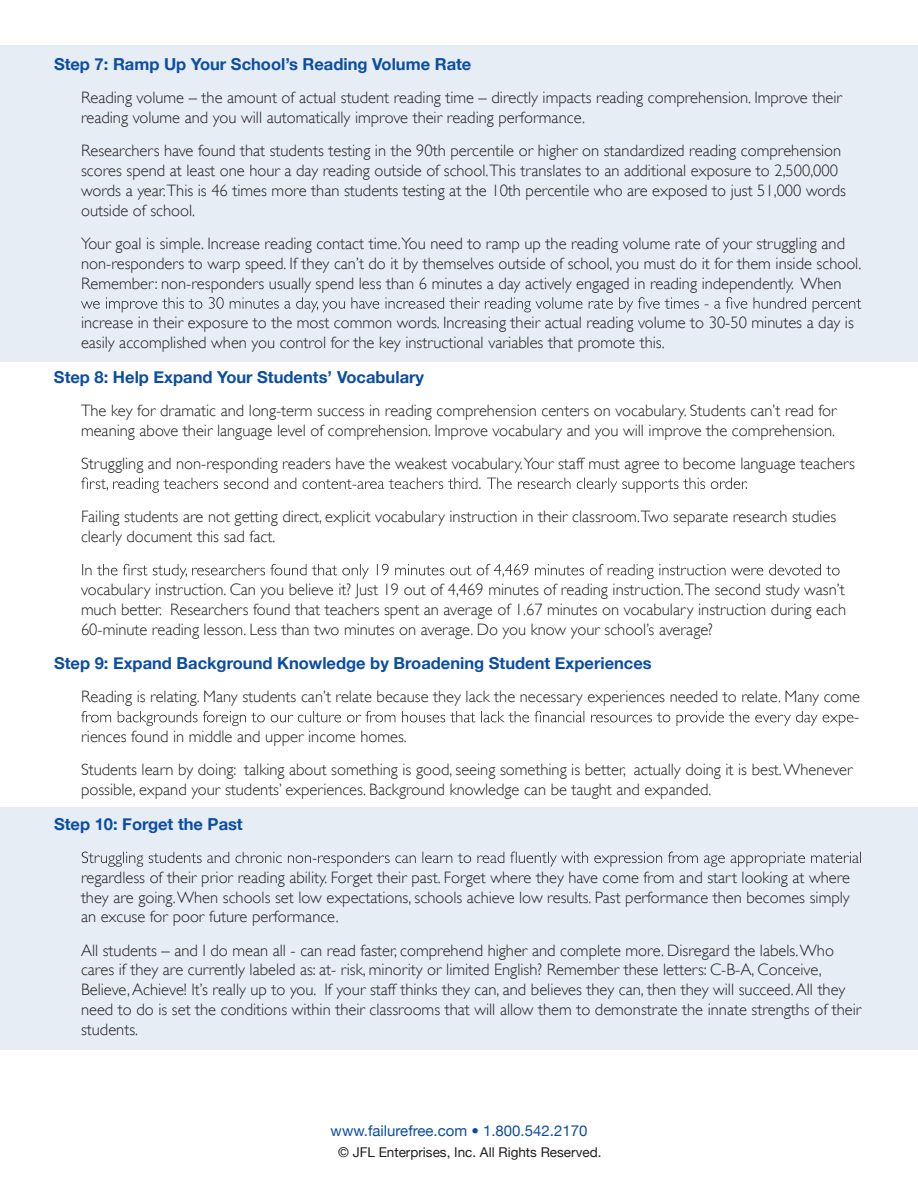
<style>
.page{position:relative;width:918px;height:1188px;background:#fff}
.page>*{position:absolute;margin:0;border:0;box-sizing:border-box;transform-origin:0 0}
.t1{font:300 16.5px/19.8px "Gill Sans";color:#231f20}
.t2{font:700 16.5px "Helvetica Neue";color:#0b4da3}
.t3{font:15px "Helvetica Neue";color:#0d4da1}
.t4{font:13.5px "Helvetica Neue";color:#231f20}
</style>
<div class="page">
<div style="left:0;top:45px;width:918px;height:317px;background:#e7edf5"></div>
<div style="left:0;top:807px;width:918px;height:243px;background:#e7edf5"></div>
<svg style="left:81px;top:297px;width:780px;height:15px"></svg>
<svg style="left:81px;top:477px;width:666px;height:16px"></svg>
<svg style="left:82px;top:564px;width:758px;height:15px"></svg>
<svg style="left:81px;top:711px;width:773px;height:15px"></svg>
<svg style="left:82px;top:852px;width:779px;height:15px"></svg>
<p class="t2" style="left:54px;top:54px;width:419px">Step 7: Ramp Up Your School’s Reading Volume Rate</p>
<p class="t1" style="left:81px;top:88px;width:762px">Reading volume – the amount of actual student reading time – directly impacts reading comprehension. Improve their reading volume and you will automatically improve their reading performance.</p>
<p class="t1" style="left:81px;top:141px;width:767px">Researchers have found that students testing in the 90th percentile or higher on standardized reading comprehension scores spend at least one hour a day reading outside of school.This translates to an additional exposure to 2,500,000 words a year.This is 46 times more than students testing at the 10th percentile who are exposed to just 51,000 words outside of school.</p>
<p class="t1" style="left:81px;top:234px;width:782px">Your goal is simple. Increase reading contact time.You need to ramp up the reading volume rate of your struggling and non-responders to warp speed. If they can’t do it by themselves outside of school, you must do it for them inside school.<br>Remember: non-responders usually spend less than 6 minutes a day actively engaged in reading independently. When</p>
<p class="t1" style="left:81px;top:313px;width:774px">increase in their exposure to the most common words. Increasing their actual reading volume to 30-50 minutes a day is easily accomplished when you control for the key instructional variables that promote this.</p>
<p class="t2" style="left:54px;top:367px;width:372px">Step 8: Help Expand Your Students’ Vocabulary</p>
<p class="t1" style="left:81px;top:400px;width:757px">The key for dramatic and long-term success in reading comprehension centers on vocabulary. Students can’t read for meaning above their language level of comprehension. Improve vocabulary and you will improve the comprehension.</p>
<p class="t1" style="left:81px;top:454px;width:775px">Struggling and non-responding readers have the weakest vocabulary.Your staff must agree to become language teachers</p>
<p class="t1" style="left:81px;top:507px;width:757px">Failing students are not getting direct, explicit vocabulary instruction in their classroom.Two separate research studies clearly document this sad fact.</p>
<p class="t1" style="left:81px;top:580px;width:767px;text-align:justify">vocabulary instruction. Can you believe it? Just 19 out of 4,469 minutes of reading instruction.The second study wasn’t much better. Researchers found that teachers spent an average of 1.67 minutes on vocabulary instruction during each 60-minute reading lesson. Less than two minutes on average. Do you know your school’s average?</p>
<p class="t2" style="left:54px;top:653px;width:599px">Step 9: Expand Background Knowledge by Broadening Student Experiences</p>
<p class="t1" style="left:81px;top:687px;width:781px">Reading is relating. Many students can’t relate because they lack the necessary experiences needed to relate. Many come</p>
<p class="t1" style="left:854px;top:707px;width:7px">-</p>
<p class="t1" style="left:81px;top:727px;width:327px">riences found in middle and upper income homes.</p>
<p class="t1" style="left:81px;top:760px;width:773px">Students learn by doing: talking about something is good, seeing something is better, actually doing it is best.Whenever possible, expand your students’ experiences. Background knowledge can be taught and expanded.</p>
<p class="t2" style="left:54px;top:814px;width:190px">Step 10: Forget the Past</p>
<p class="t1" style="left:81px;top:867px;width:771px;text-align:justify">regardless of their prior reading ability. Forget their past. Forget where they have come from and start looking at where they are going.When schools set low expectations, schools achieve low results. Past performance then becomes simply an excuse for poor future performance.</p>
<p class="t1" style="left:81px;top:940px;width:782px">All students – and I do mean all - can read faster, comprehend higher and complete more. Disregard the labels.Who cares if they are currently labeled as: at- risk, minority or limited English? Remember these letters: C-B-A, Conceive, Believe,Achieve! It’s really up to you. If your staff thinks they can, and believes they can, then they will succeed.All they need to do is set the conditions within their classrooms that will allow them to demonstrate the innate strengths of their students.</p>
<p class="t3" style="left:331px;top:1122px;width:258px">www.failurefree.com • 1.800.542.2170</p>
<p class="t4" style="left:338px;top:1144px;width:265px">© JFL Enterprises, Inc. All Rights Reserved.</p>
</div>
